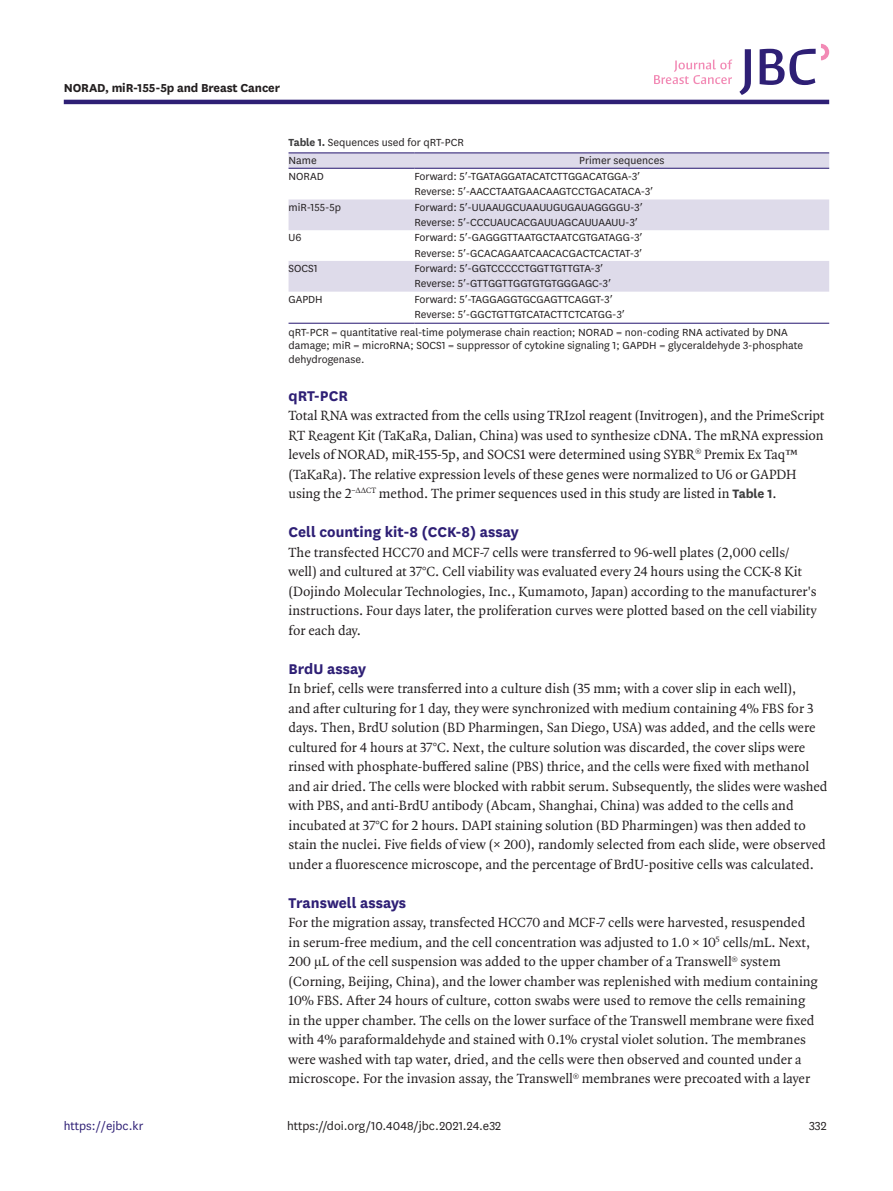
<style>
.page{position:relative;width:893px;height:1191px;background:#fff}
.page>*{position:absolute;margin:0;border:0;box-sizing:border-box;transform-origin:0 0}
.body_title2{font:700 16.5px "National";color:#2e1f75}
.body_p_first{font:14.25px/19.5px "Quadraat OT";color:#231f20}
.doi_running_footer{font:13.5px "National";color:#231f20}
.alt-title-type{font:700 13.5px "National";letter-spacing:-.01em;color:#231f20}
.t1{font:13.5px "National";color:#2e1f75}
.tbody_entry{font:12px "National";color:#231f20}
.table-wrap-foot_p_fi{font:12px/13.5px "National";color:#231f20}
.table-wrap_caption{font:12px "National";color:#231f20}
.thead_entry{font:12px "National";color:#231f20}
.s1{font-weight:700;color:#3e3e3f}
.s2{font-family:"Times New Roman"}
.s3{font-family:"National";font-weight:700;color:#3e3e3f}
</style>
<div class="page">
<hr style="left:64px;top:100px;width:765px;height:4px;background:#2e1f75">
<svg style="left:654px;top:59px;width:78px;height:25px"></svg>
<svg style="left:739px;top:44px;width:90px;height:51px"></svg>
<svg style="left:289px;top:153px;width:540px;height:139px;fill:#dedbea"></svg>
<hr style="left:289px;top:152px;width:125px;height:1px;background:#2e1f75">
<hr style="left:414px;top:152px;width:415px;height:1px;background:#2e1f75">
<hr style="left:289px;top:168px;width:125px;height:1px;background:#2e1f75">
<hr style="left:414px;top:168px;width:415px;height:1px;background:#2e1f75">
<hr style="left:289px;top:323px;width:125px;height:1px;background:#2e1f75">
<hr style="left:414px;top:323px;width:415px;height:1px;background:#2e1f75">
<p class="alt-title-type" style="left:64px;top:78px;width:218px">NORAD, miR-155-5p and Breast Cancer</p>
<p class="table-wrap_caption" style="left:289px;top:135px;width:177px"><span class="s1">Table 1.</span> Sequences used for qRT-PCR</p>
<p class="thead_entry" style="left:289px;top:152px;width:30px">Name</p>
<p class="thead_entry" style="left:579px;top:152px;width:87px">Primer sequences</p>
<p class="tbody_entry" style="left:289px;top:168px;width:37px">NORAD</p>
<p class="tbody_entry" style="left:414px;top:168px;width:227px">Forward: 5<span class="s2">′</span>-TGATAGGATACATCTTGGACATGGA-3<span class="s2">′</span></p>
<p class="tbody_entry" style="left:414px;top:184px;width:240px">Reverse: 5<span class="s2">′</span>-AACCTAATGAACAAGTCCTGACATACA-3<span class="s2">′</span></p>
<p class="tbody_entry" style="left:289px;top:199px;width:54px">miR-155-5p</p>
<p class="tbody_entry" style="left:414px;top:199px;width:230px">Forward: 5<span class="s2">′</span>-UUAAUGCUAAUUGUGAUAGGGGU-3<span class="s2">′</span></p>
<p class="tbody_entry" style="left:414px;top:214px;width:225px">Reverse: 5<span class="s2">′</span>-CCCUAUCACGAUUAGCAUUAAUU-3<span class="s2">′</span></p>
<p class="tbody_entry" style="left:289px;top:230px;width:14px">U6</p>
<p class="tbody_entry" style="left:414px;top:230px;width:229px">Forward: 5<span class="s2">′</span>-GAGGGTTAATGCTAATCGTGATAGG-3<span class="s2">′</span></p>
<p class="tbody_entry" style="left:414px;top:245px;width:229px">Reverse: 5<span class="s2">′</span>-GCACAGAATCAACACGACTCACTAT-3<span class="s2">′</span></p>
<p class="tbody_entry" style="left:289px;top:260px;width:31px">SOCS1</p>
<p class="tbody_entry" style="left:414px;top:260px;width:190px">Forward: 5<span class="s2">′</span>-GGTCCCCCTGGTTGTTGTA-3<span class="s2">′</span></p>
<p class="tbody_entry" style="left:414px;top:276px;width:198px">Reverse: 5<span class="s2">′</span>-GTTGGTTGGTGTGTGGGAGC-3<span class="s2">′</span></p>
<p class="tbody_entry" style="left:289px;top:291px;width:36px">GAPDH</p>
<p class="tbody_entry" style="left:414px;top:291px;width:199px">Forward: 5<span class="s2">′</span>-TAGGAGGTGCGAGTTCAGGT-3<span class="s2">′</span></p>
<p class="tbody_entry" style="left:414px;top:307px;width:212px">Reverse: 5<span class="s2">′</span>-GGCTGTTGTCATACTTCTCATGG-3<span class="s2">′</span></p>
<p class="table-wrap-foot_p_fi" style="left:289px;top:324px;width:516px">qRT-PCR = quantitative real-time polymerase chain reaction; NORAD = non-coding RNA activated by DNA damage; miR = microRNA; SOCS1 = suppressor of cytokine signaling 1; GAPDH = glyceraldehyde 3-phosphate dehydrogenase.</p>
<p class="body_title2" style="left:289px;top:384px;width:61px">qRT-PCR</p>
<p class="body_p_first" style="left:289px;top:406px;width:537px">Total RNA was extracted from the cells using TRIzol reagent (Invitrogen), and the PrimeScript RT Reagent Kit (TaKaRa, Dalian, China) was used to synthesize cDNA. The mRNA expression levels of NORAD, miR-155-5p, and SOCS1 were determined using SYBR<sup>®</sup> Premix Ex Taq™ (TaKaRa). The relative expression levels of these genes were normalized to U6 or GAPDH using the 2<sup>−</sup><sup>ΔΔ</sup><sup>CT</sup> method. The primer sequences used in this study are listed in <span class="s3">Table 1</span>.</p>
<p class="body_title2" style="left:289px;top:520px;width:232px">Cell counting kit-8 (CCK-8) assay</p>
<p class="body_p_first" style="left:289px;top:542px;width:530px">The transfected HCC70 and MCF-7 cells were transferred to 96-well plates (2,000 cells/ well) and cultured at 37°C. Cell viability was evaluated every 24 hours using the CCK-8 Kit (Dojindo Molecular Technologies, Inc., Kumamoto, Japan) according to the manufacturer's instructions. Four days later, the proliferation curves were plotted based on the cell viability for each day.</p>
<p class="body_title2" style="left:289px;top:657px;width:79px">BrdU assay</p>
<p class="body_p_first" style="left:289px;top:679px;width:540px">In brief, cells were transferred into a culture dish (35 mm; with a cover slip in each well),<br>and after culturing for 1 day, they were synchronized with medium containing 4% FBS for 3 days. Then, BrdU solution (BD Pharmingen, San Diego, USA) was added, and the cells were cultured for 4 hours at 37°C. Next, the culture solution was discarded, the cover slips were rinsed with phosphate-buffered saline (PBS) thrice, and the cells were fixed with methanol and air dried. The cells were blocked with rabbit serum. Subsequently, the slides were washed with PBS, and anti-BrdU antibody (Abcam, Shanghai, China) was added to the cells and incubated at 37°C for 2 hours. DAPI staining solution (BD Pharmingen) was then added to stain the nuclei. Five fields of view (× 200), randomly selected from each slide, were observed under a fluorescence microscope, and the percentage of BrdU-positive cells was calculated.</p>
<p class="body_title2" style="left:289px;top:891px;width:119px">Transwell assays</p>
<p class="body_p_first" style="left:289px;top:913px;width:531px">For the migration assay, transfected HCC70 and MCF-7 cells were harvested, resuspended in serum-free medium, and the cell concentration was adjusted to 1.0 × 10<sup>5</sup> cells/mL. Next, 200 <span class="s2">μ</span>L of the cell suspension was added to the upper chamber of a Transwell<sup>®</sup> system (Corning, Beijing, China), and the lower chamber was replenished with medium containing 10% FBS. After 24 hours of culture, cotton swabs were used to remove the cells remaining in the upper chamber. The cells on the lower surface of the Transwell membrane were fixed with 4% paraformaldehyde and stained with 0.1% crystal violet solution. The membranes were washed with tap water, dried, and the cells were then observed and counted under a microscope. For the invasion assay, the Transwell<sup>®</sup> membranes were precoated with a layer</p>
<p class="t1" style="left:64px;top:1116px;width:81px">https://ejbc.kr</p>
<p class="doi_running_footer" style="left:287px;top:1116px;width:216px">https://doi.org/10.4048/jbc.2021.24.e32</p>
<p class="doi_running_footer" style="left:809px;top:1116px;width:19px">332</p>
</div>
